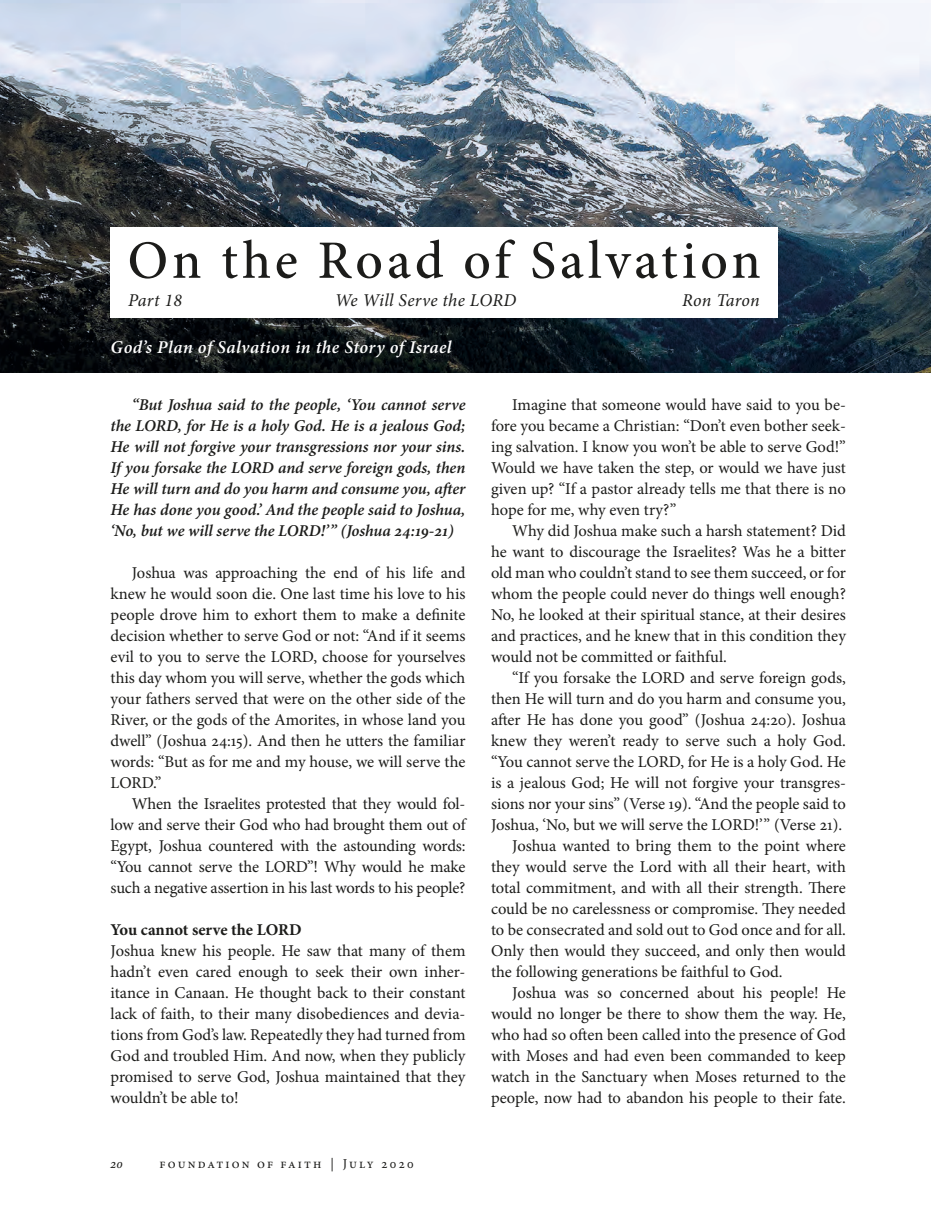
<style>
.page{position:relative;width:931px;height:1231px;background:#fff}
.page>*{position:absolute;margin:0;border:0;box-sizing:border-box;transform-origin:0 0}
.t1{font:500 54px "Minion Pro";color:#1c1c1a}
.t2{font:italic 600 18px "Minion Pro";letter-spacing:.025em;color:#fff}
.t3{font:italic 18px "Minion Pro";letter-spacing:.01em;color:#1c1c1a}
.t4{font:16.5px/21px "Minion Pro";color:#1c1c1a;text-align:justify}
.t5{font:italic 600 16.5px/21px "Minion Pro";letter-spacing:-.005em;color:#1c1c1a;text-align:justify}
.t6{font:700 16.5px "Minion Pro";color:#1c1c1a}
.t7{font:13.5px "Minion Pro";letter-spacing:.16em;color:#1c1c1a}
.t8{font:italic 13.5px "Minion Pro";color:#1c1c1a}
</style>
<div class="page">
<img style="left:0;top:0;width:931px;height:372px">
<div style="left:111px;top:227px;width:666px;height:91px;background:#fff"></div>
<h1 class="t1" style="left:128px;top:224px;width:635px">On the Road of Salvation</h1>
<p class="t3" style="left:128px;top:288px;width:55px">Part 18</p>
<p class="t3" style="left:335px;top:288px;width:183px">We Will Serve the LORD</p>
<p class="t3" style="left:682px;top:288px;width:79px">Ron Taron</p>
<p class="t2" style="left:111px;top:335px;width:343px">God’s Plan of Salvation in the Story of Israel</p>
<p class="t5" style="left:111px;top:393px;width:357px;text-indent:21px">“But Joshua said to the people, ‘You cannot serve the LORD, for He is a holy God. He is a jealous God; He will not forgive your transgressions nor your sins.<br>If you forsake the LORD and serve foreign gods, then He will turn and do you harm and consume you, after He has done you good.’ And the people said to Joshua, ‘No, but we will serve the LORD!’” (Joshua 24:19-21)</p>
<p class="t4" style="left:111px;top:562px;width:356px;text-indent:21px">Joshua was approaching the end of his life and knew he would soon die. One last time his love to his people drove him to exhort them to make a definite decision whether to serve God or not: “And if it seems evil to you to serve the LORD, choose for yourselves this day whom you will serve, whether the gods which your fathers served that were on the other side of the River, or the gods of the Amorites, in whose land you dwell” (Joshua 24:15). And then he utters the familiar words: “But as for me and my house, we will serve the LORD.”</p>
<p class="t4" style="left:111px;top:793px;width:358px;text-indent:21px">When the Israelites protested that they would fol&shy;low and serve their God who had brought them out of Egypt, Joshua countered with the astounding words: “You cannot serve the LORD”! Why would he make such a negative assertion in his last words to his people?</p>
<p class="t6" style="left:111px;top:918px;width:193px">You cannot serve the LORD</p>
<p class="t4" style="left:111px;top:940px;width:356px">Joshua knew his people. He saw that many of them hadn’t even cared enough to seek their own inher&shy;itance in Canaan. He thought back to their constant lack of faith, to their many disobediences and devia&shy;tions from God’s law. Repeatedly they had turned from God and troubled Him. And now, when they publicly promised to serve God, Joshua maintained that they wouldn’t be able to!</p>
<p class="t8" style="left:110px;top:1154px;width:14px">20</p>
<p class="t7" style="left:160px;top:1154px;width:256px">foundation of faith | July 2020</p>
<p class="t4" style="left:491px;top:394px;width:356px;text-indent:21px">Imagine that someone would have said to you be&shy;fore you became a Christian: “Don’t even bother seek&shy;ing salvation. I know you won’t be able to serve God!” Would we have taken the step, or would we have just given up? “If a pastor already tells me that there is no hope for me, why even try?”</p>
<p class="t4" style="left:491px;top:520px;width:356px;text-indent:21px">Why did Joshua make such a harsh statement? Did he want to discourage the Israelites? Was he a bitter old man who couldn’t stand to see them succeed, or for whom the people could never do things well enough?<br>No, he looked at their spiritual stance, at their desires and practices, and he knew that in this condition they would not be committed or faithful.</p>
<p class="t4" style="left:512px;top:667px;width:335px">“If you forsake the LORD and serve foreign gods,</p>
<p class="t4" style="left:491px;top:688px;width:356px">then He will turn and do you harm and consume you,</p>
<p class="t4" style="left:491px;top:709px;width:356px">after He has done you good” (Joshua 24:20). Joshua</p>
<p class="t4" style="left:491px;top:730px;width:356px">knew they weren’t ready to serve such a holy God.</p>
<p class="t4" style="left:491px;top:751px;width:356px">“You cannot serve the LORD, for He is a holy God. He</p>
<p class="t4" style="left:491px;top:772px;width:356px">is a jealous God; He will not forgive your transgres-</p>
<p class="t4" style="left:491px;top:793px;width:356px">sions nor your sins” (Verse 19). “And the people said to</p>
<p class="t4" style="left:491px;top:814px;width:353px">Joshua, ‘No, but we will serve the LORD!’” (Verse 21).</p>
<p class="t4" style="left:512px;top:835px;width:335px">Joshua wanted to bring them to the point where</p>
<p class="t4" style="left:491px;top:856px;width:356px">they would serve the Lord with all their heart, with</p>
<p class="t4" style="left:491px;top:877px;width:356px">total commitment, and with all their strength. There</p>
<p class="t4" style="left:491px;top:898px;width:356px">could be no carelessness or compromise. They needed</p>
<p class="t4" style="left:491px;top:919px;width:356px">to be consecrated and sold out to God once and for all.</p>
<p class="t4" style="left:491px;top:940px;width:356px">Only then would they succeed, and only then would</p>
<p class="t4" style="left:491px;top:961px;width:293px">the following generations be faithful to God.</p>
<p class="t4" style="left:512px;top:982px;width:335px">Joshua was so concerned about his people! He</p>
<p class="t4" style="left:491px;top:1003px;width:356px">would no longer be there to show them the way. He,</p>
<p class="t4" style="left:491px;top:1024px;width:356px">who had so often been called into the presence of God</p>
<p class="t4" style="left:491px;top:1045px;width:356px">with Moses and had even been commanded to keep</p>
<p class="t4" style="left:491px;top:1066px;width:356px">watch in the Sanctuary when Moses returned to the</p>
<p class="t4" style="left:491px;top:1087px;width:356px">people, now had to abandon his people to their fate.</p>
</div>
